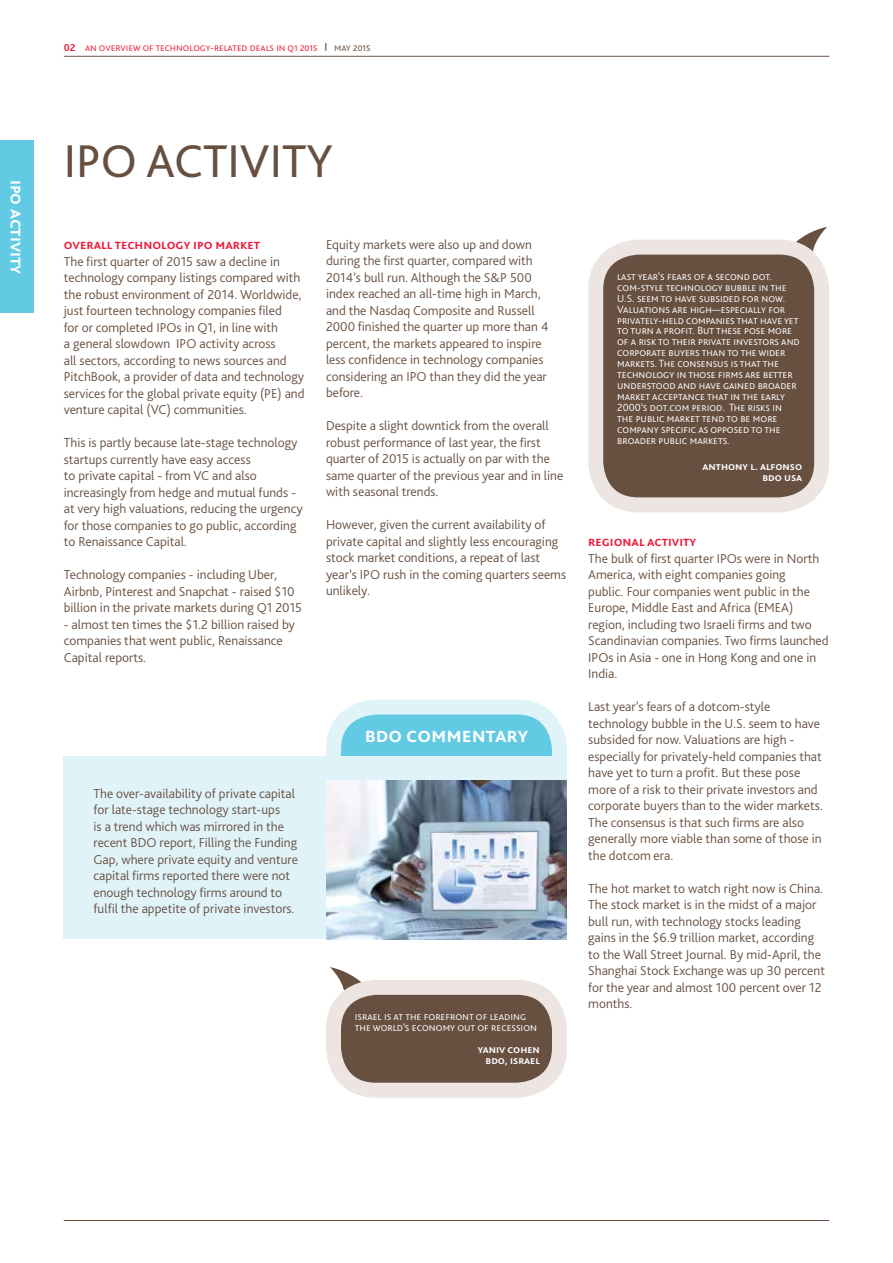
<style>
.page{position:relative;width:893px;height:1263px;background:#fff}
.page>*{position:absolute;margin:0;border:0;box-sizing:border-box;transform-origin:0 0}
.t1{font:48px "Bliss Pro";color:#685041}
.t2{font:700 21px "Bliss Pro";color:#fff}
.t3{font:700 18px "Bliss Pro";color:#fff}
.t4{font:300 13.5px/16.5px "Bliss Pro";color:#685041}
.t5{font:700 13.5px "Bliss Pro";color:#ed1a3b}
.t6{font:300 10.95px/10.9px "Bliss Pro";color:#fff}
.t7{font:700 10.95px/10.9px "Bliss Pro";color:#fff;text-align:right}
.t8{font:300 10.5px "Bliss Pro";color:#ed1a3b}
.t9{font:300 10.5px "Bliss Pro";color:#685041}
.t10{font:700 10.5px "Bliss Pro";color:#ed1a3b}
.s1{font-weight:800;font-size:7.5px;color:#685041}
</style>
<div class="page">
<hr style="left:64px;top:56px;width:765px;height:1px;background:#685041">
<hr style="left:64px;top:1220px;width:765px;height:1px;background:#685041">
<div style="left:0;top:141px;width:33px;height:172px;background:#62cae3"></div>
<svg style="left:330px;top:967px;width:30px;height:36px"></svg>
<div style="left:333px;top:987px;width:226px;height:103px;background:#685041;border-radius:43px"></div>
<div style="left:326px;top:980px;width:241px;height:118px;border:15px solid #ece5e1;border-radius:43px"></div>
<svg style="left:750px;top:227px;width:77px;height:36px"></svg>
<div style="left:596px;top:247px;width:226px;height:258px;background:#685041;border-radius:43px"></div>
<div style="left:588px;top:240px;width:241px;height:272px;border:15px solid #ece5e1;border-radius:43px"></div>
<div style="left:333px;top:707px;width:226px;height:133px;background:#62cae3;border-radius:43px"></div>
<div style="left:326px;top:699px;width:241px;height:149px;border:15px solid #dff3f9;border-radius:43px"></div>
<div style="left:64px;top:757px;width:503px;height:182px;background:#dff3f9"></div>
<img style="left:326px;top:780px;width:241px;height:159px">
<h3 class="t3" style="left:28px;top:180px;width:96px;rotate:90deg">ipo activity</h3>
<p class="t8" style="left:85px;top:40px;width:243px">an overview of technology-related deals in q1 2015 <span class="s1">|</span></p>
<p class="t10" style="left:64px;top:40px;width:13px">02</p>
<p class="t9" style="left:334px;top:40px;width:38px">may 2015</p>
<h1 class="t1" style="left:64px;top:131px;width:271px">IPO ACTIVITY</h1>
<p class="t5" style="left:64px;top:236px;width:198px">overall technology ipo market</p>
<p class="t4" style="left:64px;top:253px;width:242px">The first quarter of 2015 saw a decline in technology company listings compared with the robust environment of 2014. Worldwide, just fourteen technology companies filed<br>for or completed IPOs in Q1, in line with<br>a general slowdown IPO activity across<br>all sectors, according to news sources and PitchBook, a provider of data and technology services for the global private equity (PE) and venture capital (VC) communities.</p>
<p class="t4" style="left:64px;top:434px;width:240px">This is partly because late-stage technology startups currently have easy access<br>to private capital - from VC and also increasingly from hedge and mutual funds - at very high valuations, reducing the urgency for those companies to go public, according to Renaissance Capital.</p>
<p class="t4" style="left:64px;top:566px;width:240px">Technology companies - including Uber,<br>Airbnb, Pinterest and Snapchat - raised $10 billion in the private markets during Q1 2015</p>
<p class="t4" style="left:64px;top:615px;width:232px">- almost ten times the $1.2 billion raised by companies that went public, Renaissance<br>Capital reports.</p>
<p class="t4" style="left:326px;top:236px;width:224px">Equity markets were also up and down during the first quarter, compared with 2014’s bull run. Although the S&amp;P 500 index reached an all-time high in March, and the Nasdaq Composite and Russell 2000 finished the quarter up more than 4 percent, the markets appeared to inspire less confidence in technology companies considering an IPO than they did the year before.</p>
<p class="t4" style="left:326px;top:417px;width:239px">Despite a slight downtick from the overall robust performance of last year, the first quarter of 2015 is actually on par with the same quarter of the previous year and in line with seasonal trends.</p>
<p class="t4" style="left:326px;top:516px;width:242px">However, given the current availability of private capital and slightly less encouraging stock market conditions, a repeat of last year’s IPO rush in the coming quarters seems unlikely.</p>
<p class="t4" style="left:94px;top:785px;width:206px">The over-availability of private capital for late-stage technology start-ups<br>is a trend which was mirrored in the recent BDO report, Filling the Funding Gap, where private equity and venture capital firms reported there were not enough technology firms around to fulfil the appetite of private investors.</p>
<h2 class="t2" style="left:365px;top:722px;width:165px">bdo commentary</h2>
<p class="t6" style="left:355px;top:1011px;width:184px">israel is at the forefront of leading the world’s economy out of recession</p>
<p class="t7" style="left:478px;top:1044px;width:64px">yaniv cohen bdo, israel</p>
<p class="t6" style="left:617px;top:270px;width:184px">last year’s fears of a second dot. com-style technology bubble in the U.S. seem to have subsided for now.<br>Valuations are high—especially for privately-held companies that have yet to turn a profit. But these pose more of a risk to their private investors and corporate buyers than to the wider markets. The consensus is that the technology in those firms are better understood and have gained broader market acceptance that in the early 2000’s dot.com period. The risks in the public market tend to be more company specific as opposed to the broader public markets.</p>
<p class="t7" style="left:703px;top:461px;width:101px">anthony l. alfonso bdo usa</p>
<p class="t5" style="left:588px;top:533px;width:109px">regional activity</p>
<p class="t4" style="left:588px;top:550px;width:242px">The bulk of first quarter IPOs were in North America, with eight companies going<br>public. Four companies went public in the Europe, Middle East and Africa (EMEA) region, including two Israeli firms and two Scandinavian companies. Two firms launched IPOs in Asia - one in Hong Kong and one in India.</p>
<p class="t4" style="left:588px;top:698px;width:236px">Last year’s fears of a dotcom-style technology bubble in the U.S. seem to have subsided for now. Valuations are high - especially for privately-held companies that have yet to turn a profit. But these pose more of a risk to their private investors and corporate buyers than to the wider markets.<br>The consensus is that such firms are also generally more viable than some of those in the dotcom era.</p>
<p class="t4" style="left:588px;top:880px;width:238px">The hot market to watch right now is China.<br>The stock market is in the midst of a major bull run, with technology stocks leading gains in the $6.9 trillion market, according to the Wall Street Journal. By mid-April, the Shanghai Stock Exchange was up 30 percent for the year and almost 100 percent over 12 months.</p>
</div>
